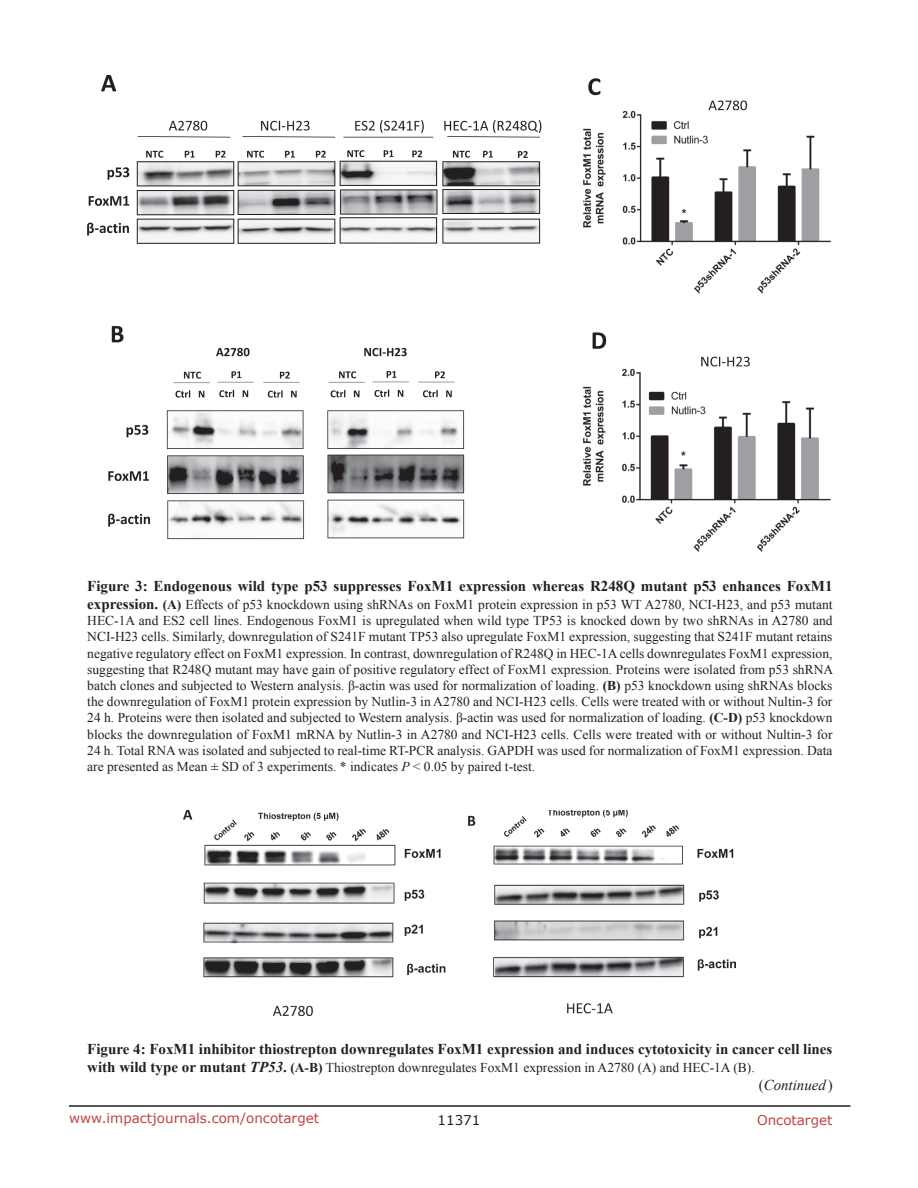
<style>
.page{position:relative;width:918px;height:1188px;background:#fff}
.page>*{position:absolute;margin:0;border:0;box-sizing:border-box;transform-origin:0 0}
.FigureText{font:700 15px "Times New Roman";color:#231f20}
.TableText{font:italic 15px "Times New Roman";color:#231f20}
.FigureText-2{font:13.5px/16.2px "Times New Roman";color:#231f20;text-align:justify}
.t1{font:13.5px "Verdana";color:#c24141}
.t2{font:13.5px "Verdana";color:#231f20}
.s1{font-weight:700;font-size:15px}
.s2{font-weight:700}
.s3{font-style:italic}
.s4{font-weight:700;font-style:italic;font-size:15px}
.s5{font-style:normal}
</style>
<div class="page">
<hr style="left:69px;top:1105px;width:781px;height:2px;background:#231f20">
<img style="left:87px;top:76px;width:745px;height:476px">
<img style="left:184px;top:810px;width:552px;height:205px">
<p class="FigureText" style="left:87px;top:576px;width:747px">Figure 3: Endogenous wild type p53 suppresses FoxM1 expression whereas R248Q mutant p53 enhances FoxM1</p>
<p class="FigureText-2" style="left:87px;top:596px;width:747px"><span class="s1">expression.</span> <span class="s2">(A)</span> Effects of p53 knockdown using shRNAs on FoxM1 protein expression in p53 WT A2780, NCI-H23, and p53 mutant HEC-1A and ES2 cell lines. Endogenous FoxM1 is upregulated when wild type TP53 is knocked down by two shRNAs in A2780 and NCI-H23 cells. Similarly, downregulation of S241F mutant TP53 also upregulate FoxM1 expression, suggesting that S241F mutant retains negative regulatory effect on FoxM1 expression. In contrast, downregulation of R248Q in HEC-1A cells downregulates FoxM1 expression, suggesting that R248Q mutant may have gain of positive regulatory effect of FoxM1 expression. Proteins were isolated from p53 shRNA batch clones and subjected to Western analysis. β-actin was used for normalization of loading. <span class="s2">(B)</span> p53 knockdown using shRNAs blocks the downregulation of FoxM1 protein expression by Nutlin-3 in A2780 and NCI-H23 cells. Cells were treated with or without Nultin-3 for 24 h. Proteins were then isolated and subjected to Western analysis. β-actin was used for normalization of loading. <span class="s2">(C-D)</span> p53 knockdown blocks the downregulation of FoxM1 mRNA by Nutlin-3 in A2780 and NCI-H23 cells. Cells were treated with or without Nultin-3 for 24 h. Total RNA was isolated and subjected to real-time RT-PCR analysis. GAPDH was used for normalization of FoxM1 expression. Data are presented as Mean ± SD of 3 experiments. * indicates <span class="s3">P</span> &lt; 0.05 by paired t-test.</p>
<p class="FigureText" style="left:87px;top:1038px;width:747px">Figure 4: FoxM1 inhibitor thiostrepton downregulates FoxM1 expression and induces cytotoxicity in cancer cell lines</p>
<p class="FigureText-2" style="left:87px;top:1059px;width:669px"><span class="s1">with wild type or mutant</span> <span class="s4">TP53</span><span class="s1">.</span> <span class="s2">(A-B)</span> Thiostrepton downregulates FoxM1 expression in A2780 (A) and HEC-1A (B).</p>
<p class="TableText" style="left:759px;top:1075px;width:75px"><span class="s5">(</span>Continued<span class="s5">)</span></p>
<p class="t1" style="left:69px;top:1109px;width:252px">www.impactjournals.com/oncotarget</p>
<p class="t2" style="left:438px;top:1111px;width:44px">11371</p>
<p class="t1" style="left:757px;top:1111px;width:77px">Oncotarget</p>
</div>
